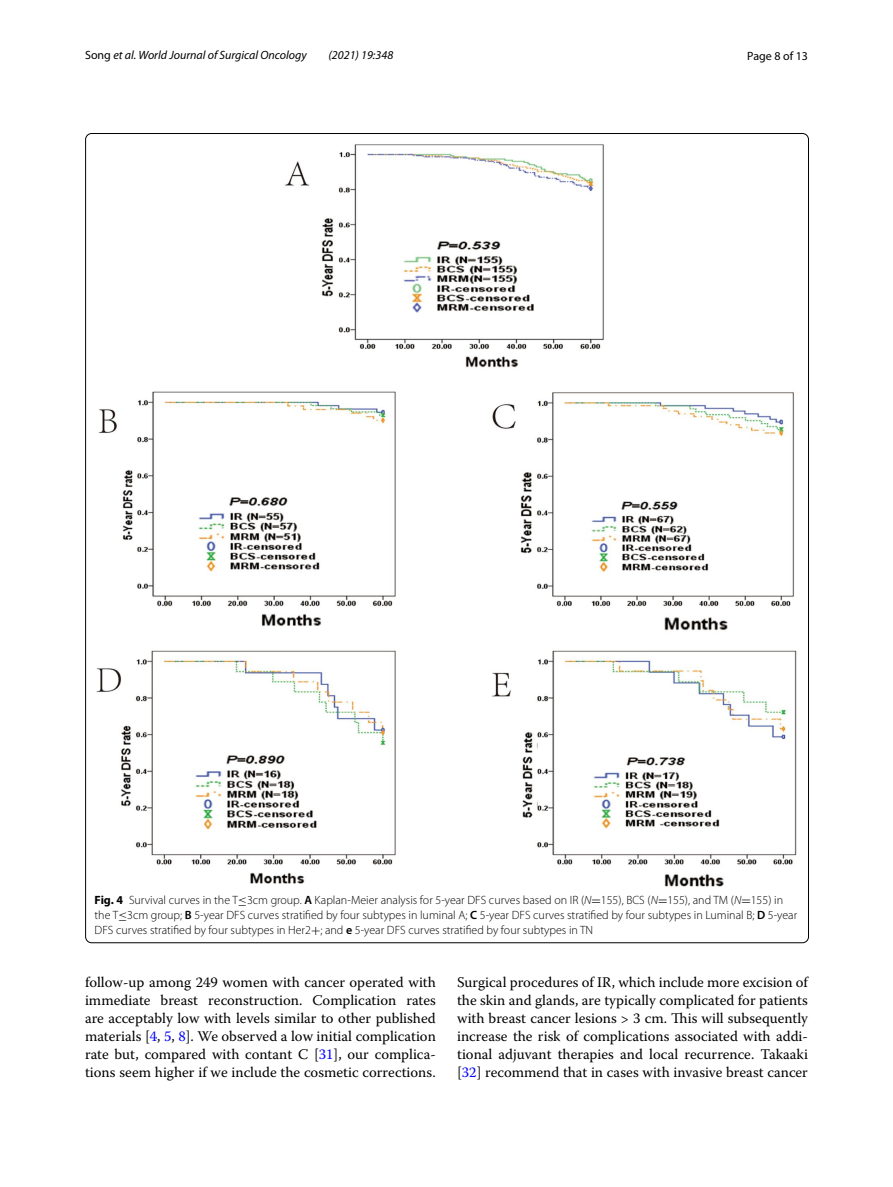
<style>
.page{position:relative;width:893px;height:1187px;background:#fff}
.page>*{position:absolute;margin:0;border:0;box-sizing:border-box;transform-origin:0 0}
.t1{font:14.7px/18px "Warnock Pro";color:#000;text-align:justify}
.t2{font:300 12px/15px "Myriad Pro";color:#000}
.t3{font:italic 12px "Myriad Pro";color:#000}
.t4{font:12px "Myriad Pro";color:#000}
.s1{font-style:normal}
.s2{font-weight:700}
.s3{font-family:"MTSY";font-weight:400}
.s4{font-weight:600}
.s5{font-style:italic}
.s6{color:#00f}
</style>
<div class="page">
<img style="left:97px;top:144px;width:700px;height:743px">
<p class="t3" style="left:85px;top:48px;width:223px"><span class="s1">Song</span> et al. World Journal of Surgical Oncology</p>
<p class="t3" style="left:329px;top:48px;width:66px">(2021) 19:348</p>
<p class="t4" style="left:747px;top:48px;width:62px">Page 8 of 13</p>
<p class="t2" style="left:95px;top:892px;width:704px"><span class="s2">Fig. 4</span> Survival curves in the T<span class="s3">≤</span>3cm group. <span class="s4">A</span> Kaplan-Meier analysis for 5-year DFS curves based on IR (<span class="s5">N</span><span class="s3">=</span>155), BCS (<span class="s5">N</span><span class="s3">=</span>155), and TM (<span class="s5">N</span><span class="s3">=</span>155) in the T<span class="s3">≤</span>3cm group; <span class="s4">B</span> 5-year DFS curves stratified by four subtypes in luminal A; <span class="s4">C</span> 5-year DFS curves stratified by four subtypes in Luminal B; <span class="s4">D</span> 5-year<br>DFS curves stratified by four subtypes in Her2<span class="s3">+</span>; and <span class="s4">e</span> 5-year DFS curves stratified by four subtypes in TN</p>
<p class="t1" style="left:85px;top:973px;width:352px">follow-up among 249 women with cancer operated with immediate breast reconstruction. Complication rates are acceptably low with levels similar to other published materials [<span class="s6">4</span>, <span class="s6">5</span>, <span class="s6">8</span>]. We observed a low initial complication rate but, compared with contant C [<span class="s6">31</span>], our complica&shy;tions seem higher if we include the cosmetic corrections.</p>
<p class="t1" style="left:457px;top:973px;width:352px">Surgical procedures of IR, which include more excision of the skin and glands, are typically complicated for patients with breast cancer lesions &gt; 3 cm. This will subsequently increase the risk of complications associated with addi&shy;tional adjuvant therapies and local recurrence. Takaaki [<span class="s6">32</span>] recommend that in cases with invasive breast cancer</p>
</div>
